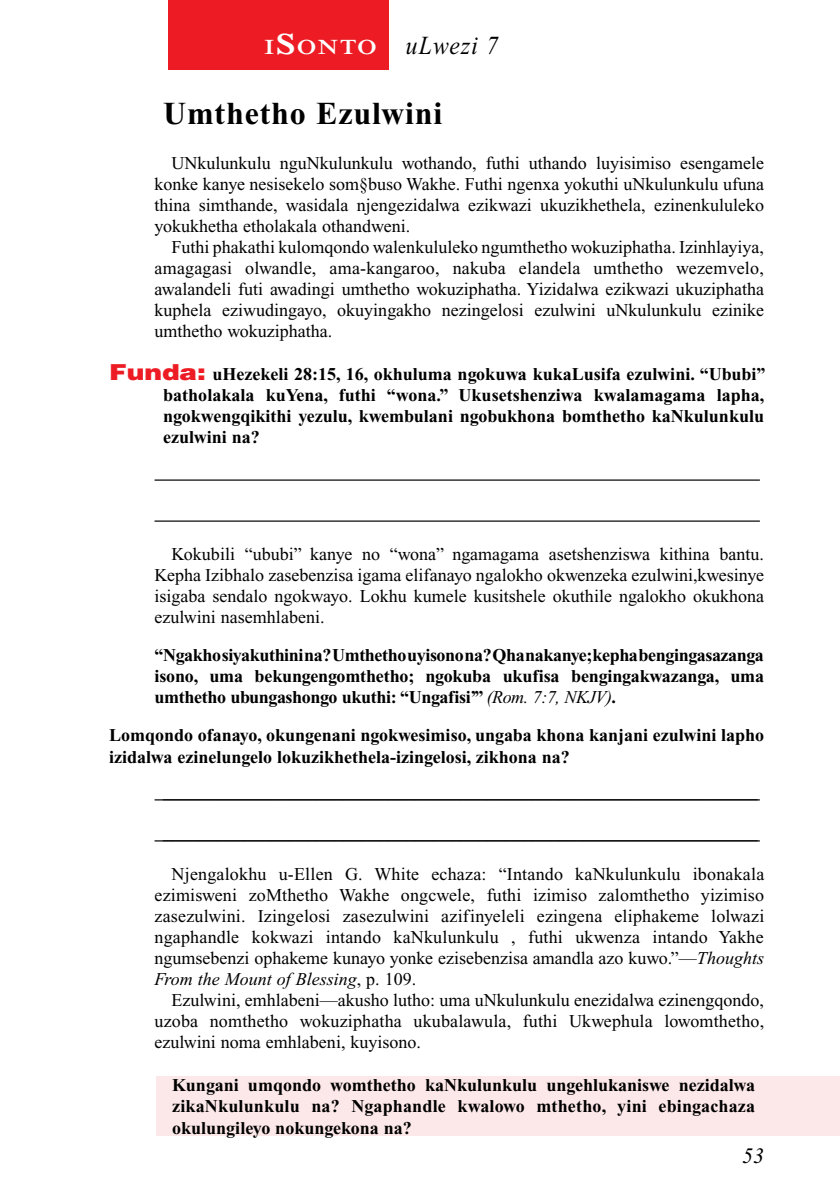
<style>
.page{position:relative;width:840px;height:1191px;background:#fff}
.page>*{position:absolute;margin:0;border:0;box-sizing:border-box;transform-origin:0 0}
.t1{font:700 32px "Times New Roman PS Std";letter-spacing:.025em;color:#000}
.t2{font:italic 26px "Times New Roman PS Std";letter-spacing:.05em;color:#000;scale:.9 1}
.t3{font:italic 22px "Times New Roman PS Std";color:#000}
.t4{font:600 21px "Times NRMT Std";color:#fff;scale:1.1 1}
.t5{font:18px/21px "Times New Roman PS Std";color:#000;text-align:justify}
.t6{font:700 18px/21px "Times New Roman PS Std";color:#000;text-align:justify}
.s1{font-size:30px}
.s2{font-family:"Helvetica LT Std";font-weight:900;font-size:22px;color:#ed1c24}
.s3{font-weight:400;font-style:italic}
.s4{font-style:italic}
</style>
<div class="page">
<div style="left:168px;top:0;width:220px;height:69px;background:#ed1c24"></div>
<div style="left:156px;top:1076px;width:683px;height:59px;background:#fde8e9"></div>
<hr style="left:154px;top:479px;width:605px;height:2px;background:#000">
<hr style="left:154px;top:520px;width:605px;height:2px;background:#000">
<hr style="left:154px;top:799px;width:605px;height:1px;background:#000">
<hr style="left:154px;top:840px;width:605px;height:1px;background:#000">
<p class="t4" style="left:264px;top:35px;width:103px">I<span class="s1">S</span>ONTO</p>
<h2 class="t2" style="left:406px;top:32px;width:104px">uLwezi 7</h2>
<h1 class="t1" style="left:163px;top:96px;width:280px">Umthetho Ezulwini</h1>
<p class="t5" style="left:154px;top:152px;width:610px;text-indent:17px">UNkulunkulu nguNkulunkulu wothando, futhi uthando luyisimiso esengamele konke kanye nesisekelo som§buso Wakhe. Futhi ngenxa yokuthi uNkulunkulu ufuna thina simthande, wasidala njengezidalwa ezikwazi ukuzikhethela, ezinenkululeko yokukhetha etholakala othandweni.</p>
<p class="t5" style="left:154px;top:236px;width:610px;text-indent:17px">Futhi phakathi kulomqondo walenkululeko ngumthetho wokuziphatha. Izinhlayiya, amagagasi olwandle, ama-kangaroo, nakuba elandela umthetho wezemvelo, awalandeli futi awadingi umthetho wokuziphatha. Yizidalwa ezikwazi ukuziphatha kuphela eziwudingayo, okuyingakho nezingelosi ezulwini uNkulunkulu ezinike umthetho wokuziphatha.</p>
<p class="t6" style="left:163px;top:363px;width:603px;text-indent:-54px"><span class="s2">Funda:</span> uHezekeli 28:15, 16, okhuluma ngokuwa kukaLusifa ezulwini. “Ububi” batholakala kuYena, futhi “wona.” Ukusetshenziwa kwalamagama lapha, ngokwengqikithi yezulu, kwembulani ngobukhona bomthetho kaNkulunkulu ezulwini na?</p>
<p class="t5" style="left:154px;top:544px;width:610px;text-indent:17px">Kokubili “ububi” kanye no “wona” ngamagama asetshenziswa kithina bantu.<br>Kepha Izibhalo zasebenzisa igama elifanayo ngalokho okwenzeka ezulwini,kwesinye isigaba sendalo ngokwayo. Lokhu kumele kusitshele okuthile ngalokho okukhona ezulwini nasemhlabeni.</p>
<p class="t6" style="left:154px;top:645px;width:610px">“Ngakho siyakuthini na? Umthetho uyisono na? Qha nakanye; kepha bengingasazanga isono, uma bekungengomthetho; ngokuba ukufisa bengingakwazanga, uma umthetho ubungashongo ukuthi: “Ungafisi’” <span class="s3">(Rom. 7:7, NKJV)</span>.</p>
<p class="t6" style="left:109px;top:725px;width:656px">Lomqondo ofanayo, okungenani ngokwesimiso, ungaba khona kanjani ezulwini lapho izidalwa ezinelungelo lokuzikhethela-izingelosi, zikhona na?</p>
<p class="t5" style="left:163px;top:781px;width:596px">__________________________________________________________________</p>
<p class="t5" style="left:163px;top:822px;width:596px">__________________________________________________________________</p>
<p class="t5" style="left:154px;top:863px;width:611px;text-indent:17px">Njengalokhu u-Ellen G. White echaza: “Intando kaNkulunkulu ibonakala ezimisweni zoMthetho Wakhe ongcwele, futhi izimiso zalomthetho yizimiso zasezulwini. Izingelosi zasezulwini azifinyeleli ezingena eliphakeme lolwazi ngaphandle kokwazi intando kaNkulunkulu , futhi ukwenza intando Yakhe ngumsebenzi ophakeme kunayo yonke ezisebenzisa amandla azo kuwo.”—<span class="s4">Thoughts From the Mount of Blessing</span>, p. 109.</p>
<p class="t5" style="left:154px;top:989px;width:611px;text-indent:17px">Ezulwini, emhlabeni—akusho lutho: uma uNkulunkulu enezidalwa ezinengqondo, uzoba nomthetho wokuziphatha ukubalawula, futhi Ukwephula lowomthetho, ezulwini noma emhlabeni, kuyisono.</p>
<p class="t6" style="left:172px;top:1074px;width:584px;line-height:21.6px">Kungani umqondo womthetho kaNkulunkulu ungehlukaniswe nezidalwa zikaNkulunkulu na? Ngaphandle kwalowo mthetho, yini ebingachaza okulungileyo nokungekona na?</p>
<p class="t3" style="left:741px;top:1144px;width:23px">53</p>
</div>
